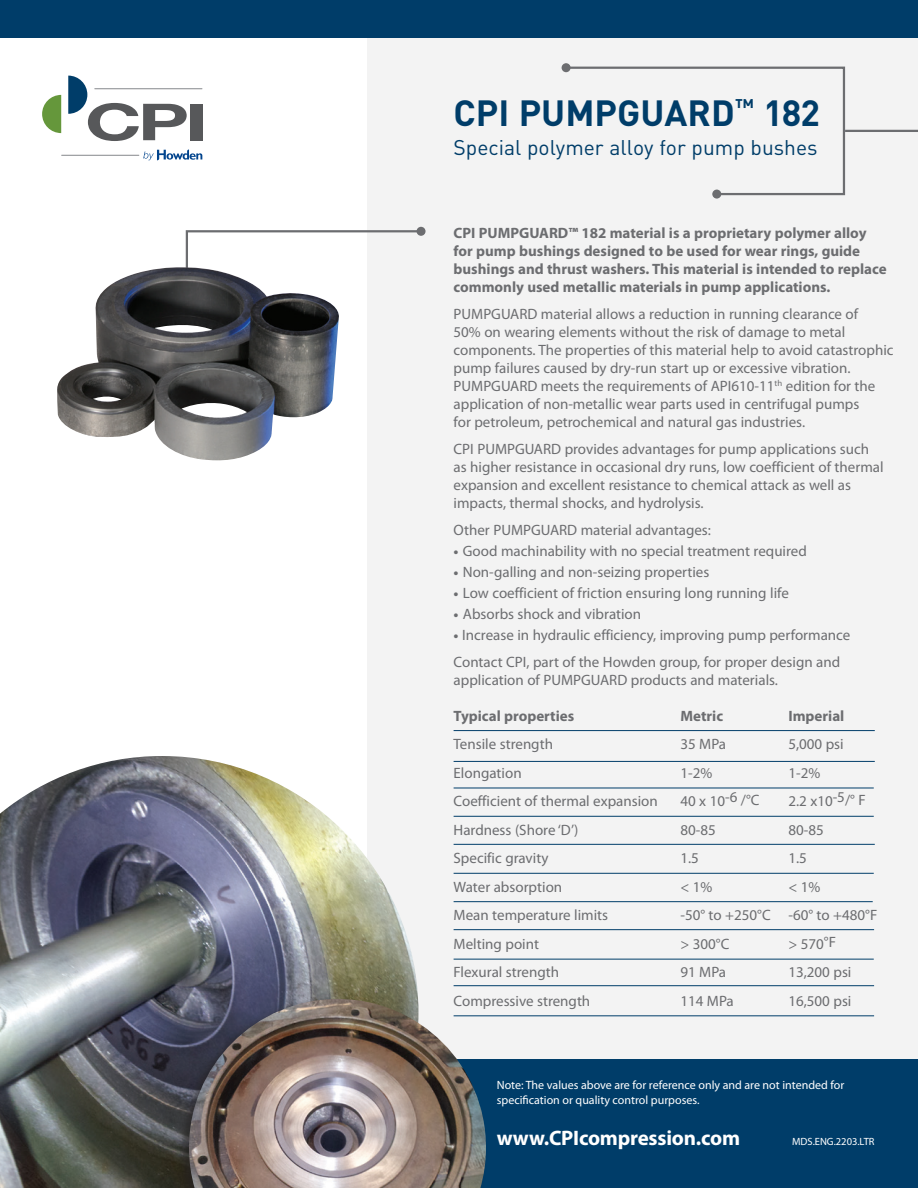
<style>
.page{position:relative;width:918px;height:1188px;background:#fff}
.page>*{position:absolute;margin:0;border:0;box-sizing:border-box;transform-origin:0 0}
.t1{font:700 36px "DIN";color:#003d69}
.t2{font:21px "DIN";color:#003d69}
.Bulleted_List{font:700 21px "Myriad Pro";letter-spacing:-.01em;color:#fff}
.t3{font:15px/18px "Myriad Pro";color:#6c6d70}
.t4{font:700 15px/18px "Myriad Pro";color:#6c6d70}
.Bulleted_List-2{font:12px/15px "Myriad Pro";color:#fff}
.t5{font:10.5px "Myriad Pro";color:#fff}
.s1{font-size:18px}
</style>
<div class="page">
<div style="left:367px;top:0;width:551px;height:1188px;background:#f3f3f3"></div>
<div style="left:0;top:1060px;width:918px;height:128px;background:#003d69"></div>
<div style="left:0;top:0;width:918px;height:38px;background:#003d69"></div>
<svg style="left:185px;top:230px;width:234px;height:37px"></svg>
<div style="left:417px;top:227px;width:9px;height:9px;background:#6c6d70;border-radius:50%"></div>
<hr style="left:845px;top:130px;width:73px;height:2px;background:#6c6d70">
<svg style="left:565px;top:66px;width:281px;height:130px"></svg>
<div style="left:712px;top:190px;width:9px;height:9px;background:#6c6d70;border-radius:50%"></div>
<div style="left:562px;top:63px;width:9px;height:9px;background:#6c6d70;border-radius:50%"></div>
<img style="left:57px;top:267px;width:282px;height:194px">
<hr style="left:61px;top:155px;width:78px;height:1px;background:#939598">
<svg style="left:143px;top:150px;width:59px;height:10px"></svg>
<hr style="left:94px;top:88px;width:108px;height:1px;background:#939598">
<svg style="left:42px;top:95px;width:19px;height:38px"></svg>
<svg style="left:68px;top:76px;width:119px;height:65px"></svg>
<div style="left:190px;top:104px;width:12px;height:36px;background:#57585a"></div>
<img style="left:0;top:756px;width:418px;height:432px">
<div style="left:177px;top:997px;width:311px;height:191px;background:#231f20;opacity:.57"></div>
<img style="left:189px;top:999px;width:297px;height:189px">
<hr style="left:454px;top:873px;width:420px;height:1px;background:#003d69">
<hr style="left:454px;top:901px;width:419px;height:1px;background:#003d69">
<hr style="left:454px;top:929px;width:420px;height:1px;background:#003d69">
<hr style="left:454px;top:761px;width:421px;height:1px;background:#003d69">
<hr style="left:454px;top:788px;width:420px;height:1px;background:#003d69">
<hr style="left:454px;top:816px;width:420px;height:1px;background:#003d69">
<hr style="left:454px;top:844px;width:421px;height:1px;background:#003d69">
<hr style="left:454px;top:959px;width:420px;height:1px;background:#003d69">
<hr style="left:454px;top:985px;width:420px;height:1px;background:#003d69">
<hr style="left:454px;top:1015px;width:420px;height:1px;background:#003d69">
<hr style="left:454px;top:730px;width:421px;height:1px;background:#003d69">
<p class="t1" style="left:454px;top:89px;width:368px">CPI PUMPGUARD<sup>™</sup> 182</p>
<p class="t2" style="left:454px;top:135px;width:365px">Special polymer alloy for pump bushes</p>
<p class="t4" style="left:454px;top:224px;width:435px">CPI PUMPGUARD™ 182 material is a proprietary polymer alloy for pump bushings designed to be used for wear rings, guide bushings and thrust washers. This material is intended to replace commonly used metallic materials in pump applications.</p>
<p class="t3" style="left:454px;top:305px;width:442px">PUMPGUARD material allows a reduction in running clearance of<br>50% on wearing elements without the risk of damage to metal components. The properties of this material help to avoid catastrophic pump failures caused by dry-run start up or excessive vibration.<br>PUMPGUARD meets the requirements of API610-11<sup>th</sup> edition for the application of non-metallic wear parts used in centrifugal pumps<br>for petroleum, petrochemical and natural gas industries.</p>
<p class="t3" style="left:454px;top:440px;width:432px">CPI PUMPGUARD provides advantages for pump applications such as higher resistance in occasional dry runs, low coefficient of thermal expansion and excellent resistance to chemical attack as well as impacts, thermal shocks, and hydrolysis.</p>
<p class="t3" style="left:454px;top:521px;width:259px">Other PUMPGUARD material advantages:</p>
<p class="t3" style="left:454px;top:542px;width:355px"><span class="s1">•</span> Good machinability with no special treatment required</p>
<p class="t3" style="left:454px;top:563px;width:257px"><span class="s1">•</span> Non-galling and non-seizing properties</p>
<p class="t3" style="left:454px;top:584px;width:337px"><span class="s1">•</span> Low coefficient of friction ensuring long running life</p>
<p class="t3" style="left:454px;top:605px;width:189px"><span class="s1">•</span> Absorbs shock and vibration</p>
<p class="t3" style="left:454px;top:626px;width:398px"><span class="s1">•</span> Increase in hydraulic efficiency, improving pump performance</p>
<p class="t3" style="left:454px;top:653px;width:388px">Contact CPI, part of the Howden group, for proper design and application of PUMPGUARD products and materials.</p>
<p class="t4" style="left:454px;top:706px;width:122px">Typical properties</p>
<p class="t4" style="left:680px;top:706px;width:44px">Metric</p>
<p class="t4" style="left:788px;top:706px;width:58px">Imperial</p>
<p class="t3" style="left:454px;top:735px;width:101px">Tensile strength</p>
<p class="t3" style="left:680px;top:735px;width:47px">35 MPa</p>
<p class="t3" style="left:788px;top:735px;width:57px">5,000 psi</p>
<p class="t3" style="left:454px;top:764px;width:70px">Elongation</p>
<p class="t3" style="left:680px;top:764px;width:33px">1-2%</p>
<p class="t3" style="left:788px;top:764px;width:33px">1-2%</p>
<p class="t3" style="left:454px;top:792px;width:206px">Coefficient of thermal expansion</p>
<p class="t3" style="left:680px;top:791px;width:81px">40 x 10-6 /°C</p>
<p class="t3" style="left:788px;top:792px;width:79px">2.2 x10-5/° F</p>
<p class="t3" style="left:454px;top:821px;width:126px">Hardness (Shore ‘D’)</p>
<p class="t3" style="left:680px;top:821px;width:37px">80-85</p>
<p class="t3" style="left:788px;top:821px;width:37px">80-85</p>
<p class="t3" style="left:454px;top:849px;width:96px">Specific gravity</p>
<p class="t3" style="left:680px;top:849px;width:20px">1.5</p>
<p class="t3" style="left:788px;top:849px;width:20px">1.5</p>
<p class="t3" style="left:454px;top:878px;width:110px">Water absorption</p>
<p class="t3" style="left:680px;top:878px;width:34px">&lt; 1%</p>
<p class="t3" style="left:788px;top:878px;width:34px">&lt; 1%</p>
<p class="t3" style="left:454px;top:906px;width:156px">Mean temperature limits</p>
<p class="t3" style="left:680px;top:906px;width:198px">-50° to +250°C -60° to +480°F</p>
<p class="t3" style="left:454px;top:935px;width:87px">Melting point</p>
<p class="t3" style="left:680px;top:935px;width:50px">&gt; 300°C</p>
<p class="t3" style="left:788px;top:935px;width:49px">&gt; 570°F</p>
<p class="t3" style="left:454px;top:963px;width:107px">Flexural strength</p>
<p class="t3" style="left:680px;top:963px;width:47px">91 MPa</p>
<p class="t3" style="left:788px;top:963px;width:65px">13,200 psi</p>
<p class="t3" style="left:454px;top:992px;width:138px">Compressive strength</p>
<p class="t3" style="left:680px;top:992px;width:55px">114 MPa</p>
<p class="t3" style="left:788px;top:992px;width:65px">16,500 psi</p>
<p class="Bulleted_List-2" style="left:497px;top:1077px;width:349px">Note: The values above are for reference only and are not intended for specification or quality control purposes.</p>
<p class="Bulleted_List" style="left:497px;top:1124px;width:245px">www.CPIcompression.com</p>
<p class="t5" style="left:792px;top:1135px;width:84px">MDS.ENG.2203.LTR</p>
</div>
